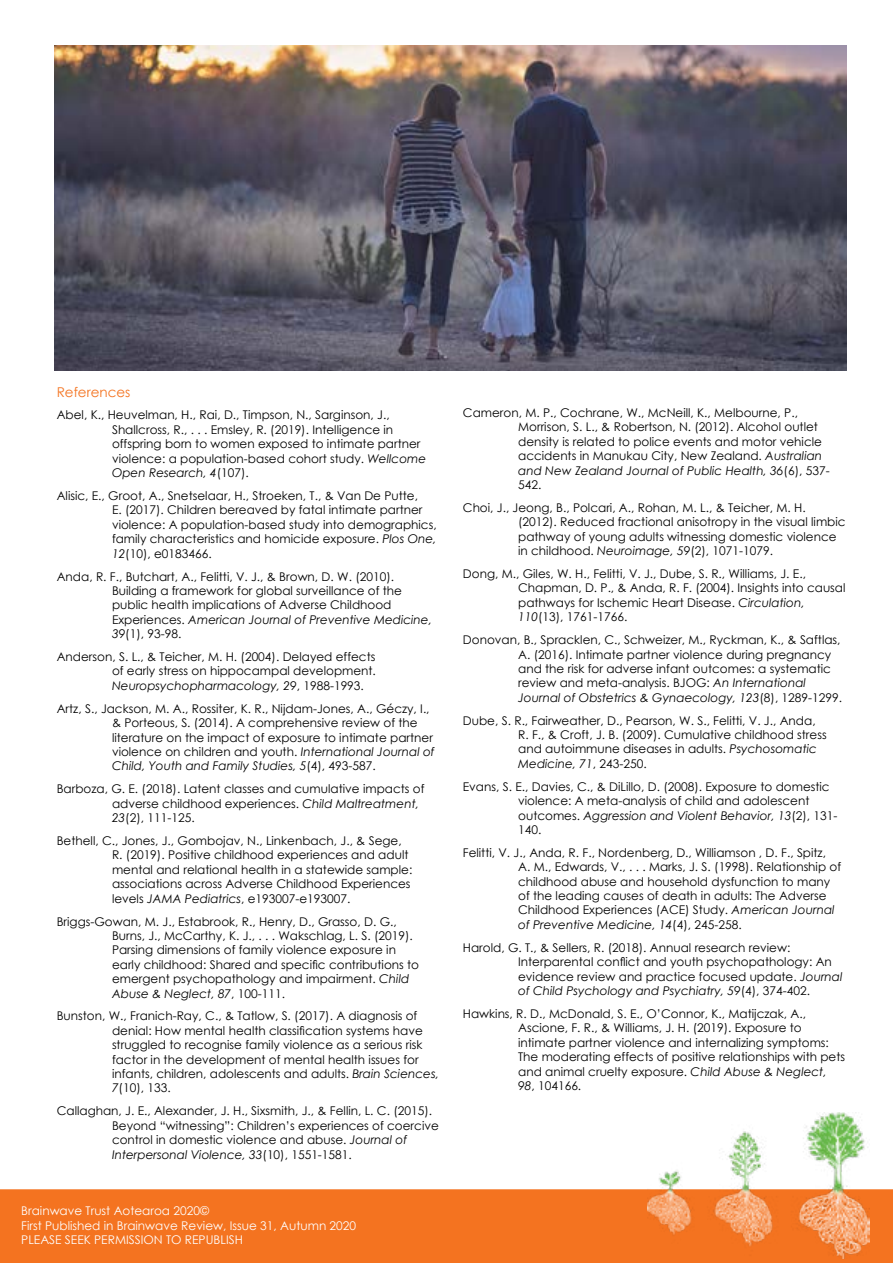
<style>
.page{position:relative;width:893px;height:1263px;background:#fff}
.page>*{position:absolute;margin:0;border:0;box-sizing:border-box;transform-origin:0 0}
.t1{font:13.5px "Century Gothic";color:#f47421}
.t2{font:12px/14.4px "Century Gothic";color:#000}
.t3{font:12px/14.4px "Century Gothic";color:#fff}
.s1{font-style:italic}
</style>
<div class="page">
<div style="left:0;top:1189px;width:893px;height:74px;background:#f47320"></div>
<img style="left:647px;top:1112px;width:223px;height:146px">
<div style="left:21px;top:1206px;width:352px;height:45px;background:#f47320"></div>
<img style="left:54px;top:45px;width:792px;height:325px">
<p class="t1" style="left:57px;top:382px;width:75px">References</p>
<p class="t2" style="left:112px;top:408px;width:316px;text-indent:-55px">Abel, K., Heuvelman, H., Rai, D., Timpson, N., Sarginson, J., Shallcross, R., . . . Emsley, R. (2019). Intelligence in offspring born to women exposed to intimate partner violence: a population-based cohort study. <span class="s1">Wellcome Open Research, 4</span>(107).</p>
<p class="t2" style="left:112px;top:488px;width:326px;text-indent:-55px">Alisic, E., Groot, A., Snetselaar, H., Stroeken, T., &amp; Van De Putte,<br>E. (2017). Children bereaved by fatal intimate partner violence: A population-based study into demographics, family characteristics and homicide exposure. <span class="s1">Plos One, 12</span>(10), e0183466.</p>
<p class="t2" style="left:112px;top:569px;width:322px;text-indent:-55px">Anda, R. F., Butchart, A., Felitti, V. J., &amp; Brown, D. W. (2010).<br>Building a framework for global surveillance of the public health implications of Adverse Childhood Experiences. <span class="s1">American Journal of Preventive Medicine, 39</span>(1), 93-98.</p>
<p class="t2" style="left:112px;top:649px;width:265px;text-align:justify;text-indent:-55px">Anderson, S. L., &amp; Teicher, M. H. (2004). Delayed effects of early stress on hippocampal development.<br><span class="s1">Neuropsychopharmacology, 29</span>, 1988-1993.</p>
<p class="t2" style="left:112px;top:701px;width:324px;text-indent:-55px">Artz, S., Jackson, M. A., Rossiter, K. R., Nijdam-Jones, A., Géczy, I., &amp; Porteous, S. (2014). A comprehensive review of the literature on the impact of exposure to intimate partner violence on children and youth. <span class="s1">International Journal of Child, Youth and Family Studies, 5</span>(4), 493-587.</p>
<p class="t2" style="left:112px;top:781px;width:314px;text-indent:-55px">Barboza, G. E. (2018). Latent classes and cumulative impacts of adverse childhood experiences. <span class="s1">Child Maltreatment,<br>23</span>(2), 111-125.</p>
<p class="t2" style="left:112px;top:833px;width:302px;text-indent:-55px">Bethell, C., Jones, J., Gombojav, N., Linkenbach, J., &amp; Sege, R. (2019). Positive childhood experiences and adult mental and relational health in a statewide sample: associations across Adverse Childhood Experiences levels <span class="s1">JAMA Pediatrics</span>, e193007-e193007.</p>
<p class="t2" style="left:112px;top:914px;width:309px;text-indent:-55px">Briggs-Gowan, M. J., Estabrook, R., Henry, D., Grasso, D. G., Burns, J., McCarthy, K. J., . . . Wakschlag, L. S. (2019).<br>Parsing dimensions of family violence exposure in early childhood: Shared and specific contributions to emergent psychopathology and impairment. <span class="s1">Child Abuse &amp; Neglect, 87</span>, 100-111.</p>
<p class="t2" style="left:112px;top:1009px;width:328px;text-indent:-55px">Bunston, W., Franich-Ray, C., &amp; Tatlow, S. (2017). A diagnosis of denial: How mental health classification systems have struggled to recognise family violence as a serious risk factor in the development of mental health issues for infants, children, adolescents and adults. <span class="s1">Brain Sciences, 7</span>(10), 133.</p>
<p class="t2" style="left:112px;top:1103px;width:328px;text-indent:-55px">Callaghan, J. E., Alexander, J. H., Sixsmith, J., &amp; Fellin, L. C. (2015).<br>Beyond “witnessing”: Children’s experiences of coercive control in domestic violence and abuse. <span class="s1">Journal of Interpersonal Violence, 33</span>(10), 1551-1581.</p>
<p class="t3" style="left:21px;top:1203px;width:336px">Brainwave Trust Aotearoa 2020©<br>First Published in Brainwave Review, Issue 31, Autumn 2020<br>PLEASE SEEK PERMISSION TO REPUBLISH</p>
<p class="t2" style="left:518px;top:405px;width:313px;text-indent:-55px">Cameron, M. P., Cochrane, W., McNeill, K., Melbourne, P., Morrison, S. L., &amp; Robertson, N. (2012). Alcohol outlet density is related to police events and motor vehicle accidents in Manukau City, New Zealand. <span class="s1">Australian and New Zealand Journal of Public Health, 36</span>(6), 537- 542.</p>
<p class="t2" style="left:518px;top:500px;width:329px;text-indent:-55px">Choi, J., Jeong, B., Polcari, A., Rohan, M. L., &amp; Teicher, M. H. (2012). Reduced fractional anisotropy in the visual limbic pathway of young adults witnessing domestic violence in childhood. <span class="s1">Neuroimage, 59</span>(2), 1071-1079.</p>
<p class="t2" style="left:518px;top:566px;width:329px;text-indent:-55px">Dong, M., Giles, W. H., Felitti, V. J., Dube, S. R., Williams, J. E., Chapman, D. P., &amp; Anda, R. F. (2004). Insights into causal pathways for Ischemic Heart Disease. <span class="s1">Circulation, 110</span>(13), 1761-1766.</p>
<p class="t2" style="left:518px;top:632px;width:325px;text-indent:-55px">Donovan, B., Spracklen, C., Schweizer, M., Ryckman, K., &amp; Saftlas, A. (2016). Intimate partner violence during pregnancy and the risk for adverse infant outcomes: a systematic review and meta-analysis. BJOG: <span class="s1">An International Journal of Obstetrics &amp; Gynaecology, 123</span>(8), 1289-1299.</p>
<p class="t2" style="left:518px;top:713px;width:310px;text-indent:-55px">Dube, S. R., Fairweather, D., Pearson, W. S., Felitti, V. J., Anda, R. F., &amp; Croft, J. B. (2009). Cumulative childhood stress and autoimmune diseases in adults. <span class="s1">Psychosomatic Medicine, 71</span>, 243-250.</p>
<p class="t2" style="left:518px;top:779px;width:321px;text-indent:-55px">Evans, S. E., Davies, C., &amp; DiLillo, D. (2008). Exposure to domestic violence: A meta-analysis of child and adolescent outcomes. <span class="s1">Aggression and Violent Behavior, 13</span>(2), 131- 140.</p>
<p class="t2" style="left:518px;top:845px;width:324px;text-indent:-55px">Felitti, V. J., Anda, R. F., Nordenberg, D., Williamson , D. F., Spitz, A. M., Edwards, V., . . . Marks, J. S. (1998). Relationship of childhood abuse and household dysfunction to many of the leading causes of death in adults: The Adverse Childhood Experiences (ACE) Study. <span class="s1">American Journal of Preventive Medicine, 14</span>(4), 245-258.</p>
<p class="t2" style="left:518px;top:940px;width:326px;text-indent:-55px">Harold, G. T., &amp; Sellers, R. (2018). Annual research review:<br>Interparental conflict and youth psychopathology: An evidence review and practice focused update. <span class="s1">Journal of Child Psychology and Psychiatry, 59</span>(4), 374-402.</p>
<p class="t2" style="left:518px;top:1006px;width:328px;text-indent:-55px">Hawkins, R. D., McDonald, S. E., O’Connor, K., Matijczak, A., Ascione, F. R., &amp; Williams, J. H. (2019). Exposure to intimate partner violence and internalizing symptoms:<br>The moderating effects of positive relationships with pets and animal cruelty exposure. <span class="s1">Child Abuse &amp; Neglect, 98</span>, 104166.</p>
</div>
